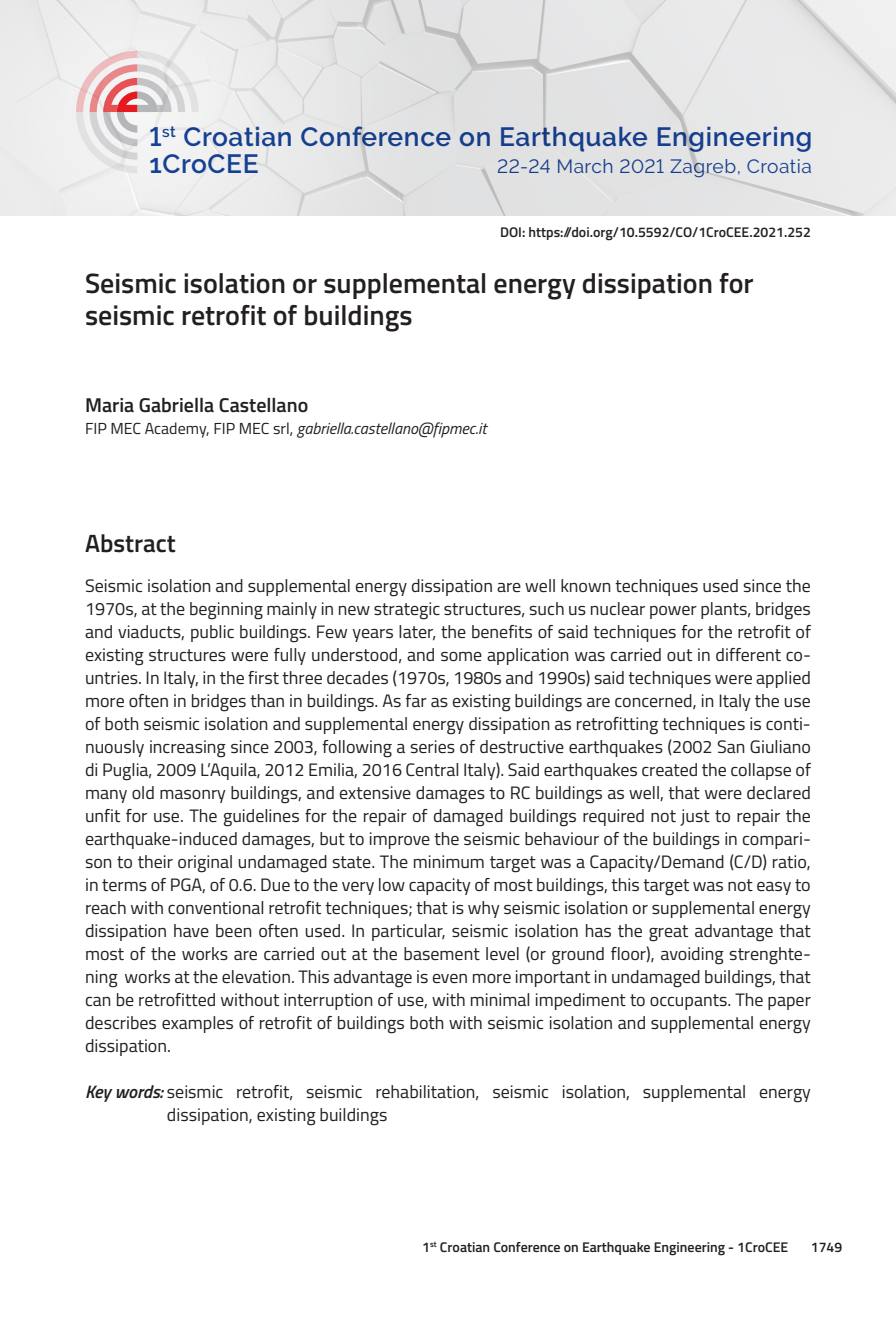
<style>
.page{position:relative;width:896px;height:1321px;background:#fff}
.page>*{position:absolute;margin:0;border:0;box-sizing:border-box;transform-origin:0 0}
.t1{font:600 28px/32px "Titillium";color:#231f20}
.t2{font:600 26.4px/27.2px "Raleway";letter-spacing:.025em;color:#18469d}
.t3{font:600 25px "Titillium";color:#231f20}
.t4{font:600 20px "Titillium";color:#231f20}
.t5{font:19.2px "Raleway";letter-spacing:.025em;color:#18469d}
.t6{font:18px/23px "Titillium";color:#231f20;text-align:justify}
.t7{font:italic 16px "Titillium";color:#231f20}
.t8{font:600 14px "Titillium";color:#231f20}
.s1{font-style:normal}
.s2{font-weight:600;font-style:italic}
</style>
<div class="page">
<img style="left:423px;top:0;width:473px;height:215px">
<div style="left:0;top:0;width:423px;height:215px;background:#eaeaeb"></div>
<svg style="left:76px;top:51px;width:123px;height:121px"></svg>
<h2 class="t2" style="left:149px;top:123px;width:664px">1<sup>st</sup> Croatian Conference on Earthquake Engineering<br>1CroCEE</h2>
<p class="t5" style="left:497px;top:155px;width:316px">22-24 March 2021 Zagreb, Croatia</p>
<p class="t8" style="left:500px;top:222px;width:312px">DOI: https://doi.org/10.5592/CO/1CroCEE.2021.252</p>
<h1 class="t1" style="left:85px;top:266px;width:670px">Seismic isolation or supplemental energy dissipation for seismic retrofit of buildings</h1>
<p class="t4" style="left:85px;top:390px;width:225px">Maria Gabriella Castellano</p>
<p class="t7" style="left:85px;top:417px;width:403px"><span class="s1">FIP MEC Academy, FIP MEC srl,</span> gabriella.castellano@fipmec.it</p>
<h3 class="t3" style="left:85px;top:524px;width:92px">Abstract</h3>
<p class="t6" style="left:85px;top:573px;width:727px">Seismic isolation and supplemental energy dissipation are well known techniques used since the 1970s, at the beginning mainly in new strategic structures, such us nuclear power plants, bridges and viaducts, public buildings. Few years later, the benefits of said techniques for the retrofit of existing structures were fully understood, and some application was carried out in different co&shy;untries. In Italy, in the first three decades (1970s, 1980s and 1990s) said techniques were applied more often in bridges than in buildings. As far as existing buildings are concerned, in Italy the use of both seismic isolation and supplemental energy dissipation as retrofitting techniques is conti&shy;nuously increasing since 2003, following a series of destructive earthquakes (2002 San Giuliano di Puglia, 2009 L’Aquila, 2012 Emilia, 2016 Central Italy). Said earthquakes created the collapse of many old masonry buildings, and extensive damages to RC buildings as well, that were declared unfit for use. The guidelines for the repair of damaged buildings required not just to repair the earthquake-induced damages, but to improve the seismic behaviour of the buildings in compari&shy;son to their original undamaged state. The minimum target was a Capacity/Demand (C/D) ratio, in terms of PGA, of 0.6. Due to the very low capacity of most buildings, this target was not easy to reach with conventional retrofit techniques; that is why seismic isolation or supplemental energy dissipation have been often used. In particular, seismic isolation has the great advantage that most of the works are carried out at the basement level (or ground floor), avoiding strenghte&shy;ning works at the elevation. This advantage is even more important in undamaged buildings, that can be retrofitted without interruption of use, with minimal impediment to occupants. The paper describes examples of retrofit of buildings both with seismic isolation and supplemental energy dissipation.</p>
<p class="t6" style="left:167px;top:1079px;width:645px;text-indent:-82px"><span class="s2">Key words:</span> seismic retrofit, seismic rehabilitation, seismic isolation, supplemental energy dissipation, existing buildings</p>
<p class="t8" style="left:422px;top:1237px;width:367px">1<sup>st</sup> Croatian Conference on Earthquake Engineering - 1CroCEE</p>
<p class="t8" style="left:811px;top:1237px;width:33px">1749</p>
</div>
